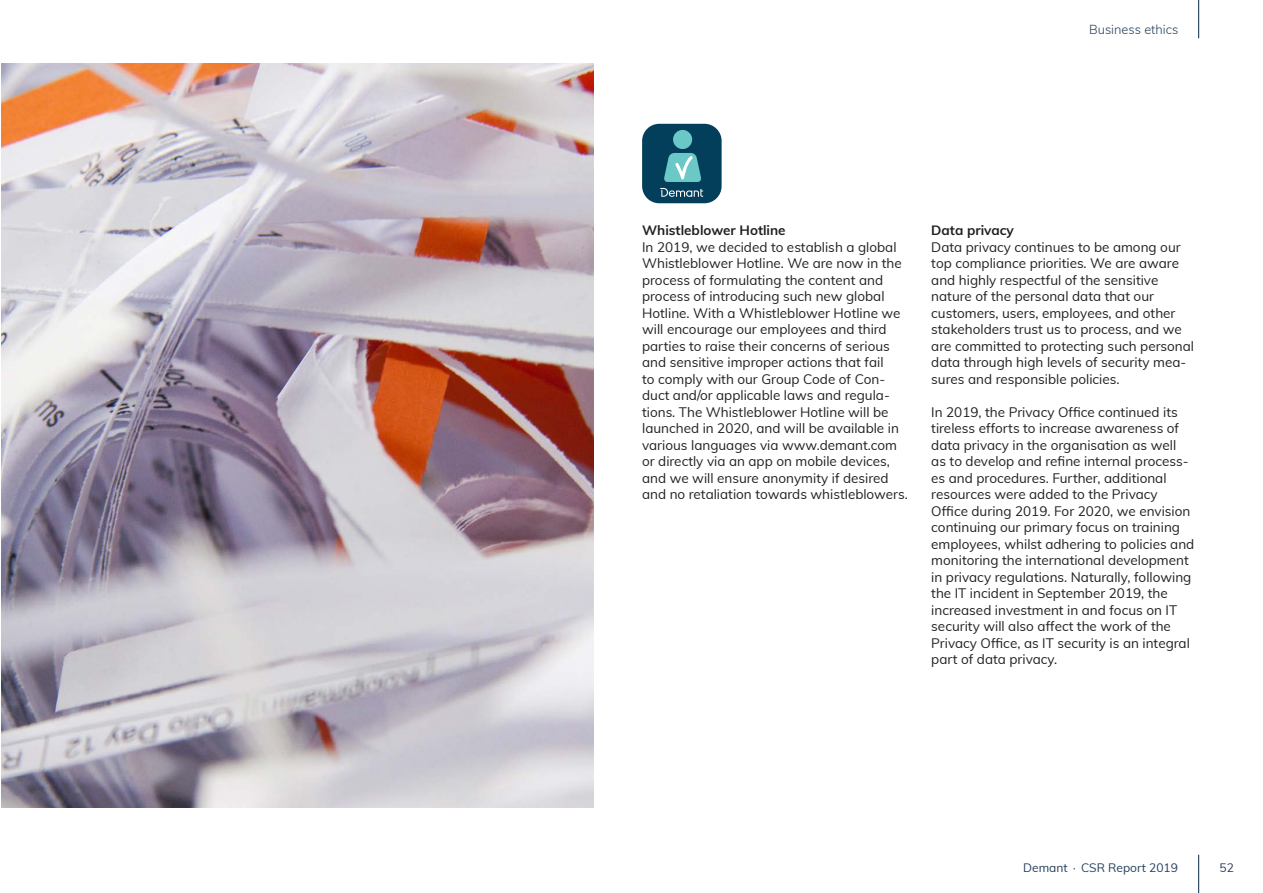
<style>
.page{position:relative;width:1263px;height:893px;background:#fff}
.page>*{position:absolute;margin:0;border:0;box-sizing:border-box;transform-origin:0 0}
.Bread{font:13.5px/16.5px "Muli";color:#231f20}
.Bread-2{font:700 13.5px "Muli";color:#231f20}
.t1{font:300 12.75px "Muli";color:#24405b}
.t2{font:12px "Muli";color:#24405b}
</style>
<div class="page">
<img style="left:2px;top:64px;width:591px;height:744px">
<div style="left:642px;top:124px;width:80px;height:79px;background:#033e5a;border-radius:17px"></div>
<svg style="left:660px;top:188px;width:43px;height:9px"></svg>
<svg style="left:664px;top:130px;width:37px;height:52px"></svg>
<hr style="left:1198px;top:855px;width:1px;height:38px;background:#24405b">
<hr style="left:1198px;top:0;width:1px;height:38px;background:#24405b">
<p class="t1" style="left:1089px;top:20px;width:91px">Business ethics</p>
<p class="Bread-2" style="left:642px;top:221px;width:145px">Whistleblower Hotline</p>
<p class="Bread" style="left:642px;top:238px;width:267px">In 2019, we decided to establish a global Whistleblower Hotline. We are now in the process of formulating the content and process of introducing such new global Hotline. With a Whistleblower Hotline we will encourage our employees and third parties to raise their concerns of serious and sensitive improper actions that fail<br>to comply with our Group Code of Con&shy;duct and/or applicable laws and regula&shy;tions. The Whistleblower Hotline will be launched in 2020, and will be available in various languages via www.demant.com or directly via an app on mobile devices, and we will ensure anonymity if desired and no retaliation towards whistleblowers.</p>
<p class="Bread-2" style="left:931px;top:220px;width:84px">Data privacy</p>
<p class="Bread" style="left:931px;top:238px;width:264px">Data privacy continues to be among our top compliance priorities. We are aware and highly respectful of the sensitive nature of the personal data that our customers, users, employees, and other stakeholders trust us to process, and we are committed to protecting such personal data through high levels of security mea&shy;sures and responsible policies.</p>
<p class="Bread" style="left:931px;top:403px;width:265px">In 2019, the Privacy Office continued its tireless efforts to increase awareness of data privacy in the organisation as well as to develop and refine internal process&shy;es and procedures. Further, additional resources were added to the Privacy Office during 2019. For 2020, we envision continuing our primary focus on training employees, whilst adhering to policies and monitoring the international development in privacy regulations. Naturally, following the IT incident in September 2019, the increased investment in and focus on IT security will also affect the work of the Privacy Office, as IT security is an integral part of data privacy.</p>
<p class="t2" style="left:1023px;top:859px;width:156px">Demant ∙ CSR Report 2019</p>
<p class="t2" style="left:1219px;top:859px;width:16px">52</p>
</div>
